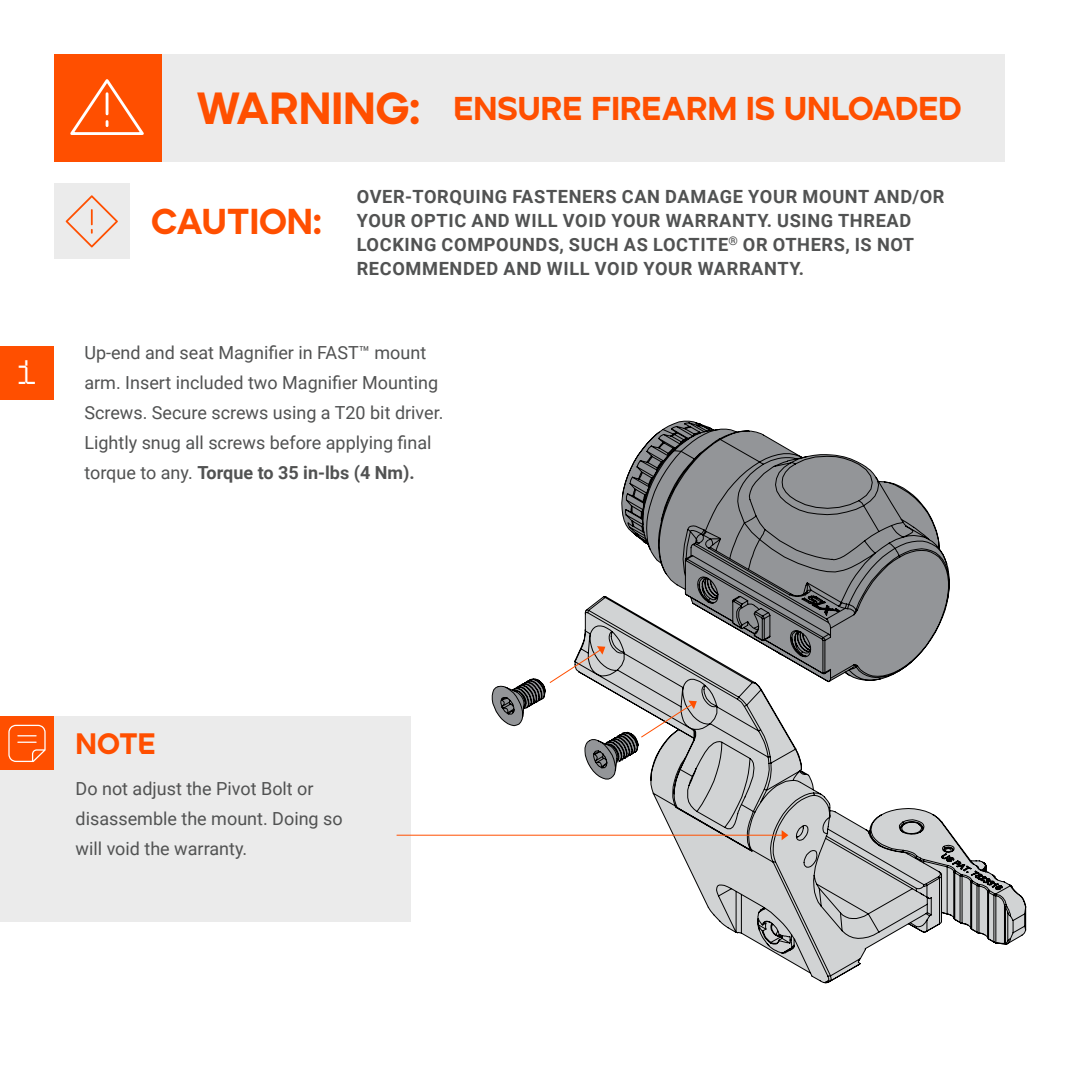
<style>
.page{position:relative;width:1080px;height:1080px;background:#fff}
.page>*{position:absolute;margin:0;border:0;box-sizing:border-box;transform-origin:0 0}
.t1{font:45px "Ardela Edge Variable X01";color:#ff4f00}
.t2{font:36px "Ardela Edge Variable X01";color:#ff4f00}
.t3{font:33px "Ardela Edge Variable X01";color:#ff4f00}
.t4{font:29.7px "Ardela Edge Variable X01";color:#ff4f00}
.t5{font:27px "Alterra Display";color:#fff}
.t6{font:700 18.3px/24.3px "Roboto";letter-spacing:.035em;color:#515252}
.t7{font:18px/30px "Roboto";color:#515252}
.s1{font-weight:700}
</style>
<div class="page">
<div style="left:54px;top:54px;width:950px;height:108px;background:#ebebeb"></div>
<div style="left:54px;top:54px;width:108px;height:108px;background:#ff4f00"></div>
<svg style="left:70px;top:79px;width:74px;height:56px"></svg>
<div style="left:54px;top:184px;width:76px;height:75px;background:#ebebeb"></div>
<svg style="left:66px;top:195px;width:52px;height:53px"></svg>
<div style="left:0;top:346px;width:54px;height:54px;background:#ff4f00"></div>
<svg style="left:491px;top:420px;width:536px;height:564px"></svg>
<div style="left:0;top:716px;width:410px;height:206px;background:#ebebeb"></div>
<div style="left:0;top:716px;width:54px;height:54px;background:#ff4f00"></div>
<svg style="left:8px;top:725px;width:38px;height:37px"></svg>
<svg style="left:782px;top:830px;width:6px;height:10px"></svg>
<hr style="left:397px;top:835px;width:386px;height:1px;background:#ff4f00">
<svg style="left:492px;top:646px;width:205px;height:133px"></svg>
<h3 class="t5" style="left:18px;top:361px;width:20px">1</h3>
<h1 class="t1" style="left:195px;top:88px;width:226px">WARNING:</h1>
<h3 class="t3" style="left:454px;top:93px;width:510px">ENSURE FIREARM IS UNLOADED</h3>
<h2 class="t2" style="left:151px;top:205px;width:172px">CAUTION:</h2>
<p class="t6" style="left:357px;top:186px;width:589px">OVER-TORQUING FASTENERS CAN DAMAGE YOUR MOUNT AND/OR YOUR OPTIC AND WILL VOID YOUR WARRANTY. USING THREAD LOCKING COMPOUNDS, SUCH AS LOCTITE<sup>®</sup> OR OTHERS, IS NOT RECOMMENDED AND WILL VOID YOUR WARRANTY.</p>
<p class="t7" style="left:84px;top:340px;width:361px">Up-end and seat Magnifier in FAST™ mount arm. Insert included two Magnifier Mounting Screws. Secure screws using a T20 bit driver.<br>Lightly snug all screws before applying final torque to any. <span class="s1">Torque to 35 in-lbs (4 Nm).</span></p>
<h3 class="t4" style="left:76px;top:730px;width:82px">NOTE</h3>
<p class="t7" style="left:76px;top:775px;width:269px">Do not adjust the Pivot Bolt or disassemble the mount. Doing so will void the warranty.</p>
</div>
